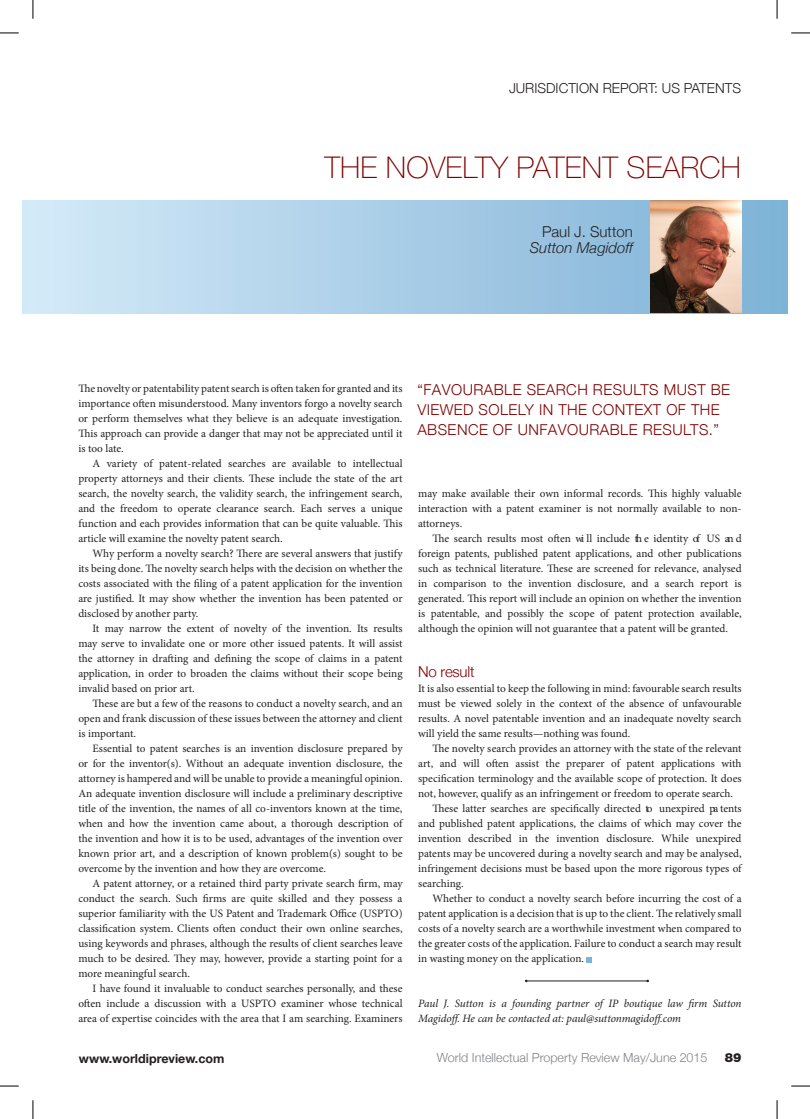
<style>
.page{position:relative;width:810px;height:1119px;background:#fff}
.page>*{position:absolute;margin:0;border:0;box-sizing:border-box;transform-origin:0 0}
.t1{font:100 30px "Helvetica Neue";letter-spacing:.005em;color:#800000}
.t2{font:300 15px/20px "Helvetica Neue";letter-spacing:.03em;color:#800000}
.t3{font:italic 300 15px "Helvetica Neue";color:#231f20}
.t4{font:300 15px "Helvetica Neue";color:#231f20}
.t5{font:300 15px "Helvetica Neue";letter-spacing:-.015em;color:#800000}
.t6{font:300 13.75px "Helvetica Neue";color:#231f20}
.t7{font:300 12.5px "Helvetica Neue";color:#808285}
.t8{font:700 12.5px "Helvetica Neue";color:#231f20}
.t9{font:900 12.5px "Helvetica Neue";color:#231f20}
.t10{font:11.25px/15px "Minion Pro";color:#231f20;text-align:justify}
.t11{font:italic 11.25px/15px "Minion Pro";letter-spacing:-.01em;color:#231f20}
</style>
<div class="page">
<div style="left:22px;top:201px;width:11px;height:112px;background:#d2e9f8"></div>
<svg style="left:33px;top:201px;width:755px;height:112px;background:#accfe8"></svg>
<svg style="left:587px;top:957px;width:5px;height:5px"></svg>
<hr style="left:526px;top:980px;width:122px;height:1px;background:#231f20">
<img style="left:651px;top:201px;width:90px;height:112px">
<svg style="left:0;top:32px;width:19px;height:2px"></svg>
<svg style="left:791px;top:32px;width:19px;height:2px"></svg>
<svg style="left:0;top:1085px;width:19px;height:1px"></svg>
<svg style="left:791px;top:1085px;width:19px;height:1px"></svg>
<svg style="left:32px;top:0;width:2px;height:19px"></svg>
<svg style="left:32px;top:1100px;width:2px;height:18px"></svg>
<svg style="left:776px;top:0;width:2px;height:19px"></svg>
<svg style="left:776px;top:1100px;width:2px;height:18px"></svg>
<p class="t6" style="left:509px;top:80px;width:233px">JURISDICTION REPORT: US PATENTS</p>
<h1 class="t1" style="left:325px;top:150px;width:418px">THE NOVELTY PATENT SEARCH</h1>
<h2 class="t4" style="left:542px;top:222px;width:92px">Paul J. Sutton</h2>
<h2 class="t3" style="left:530px;top:239px;width:105px">Sutton Magidoff</h2>
<p class="t10" style="left:78px;top:380px;width:326px">The novelty or patentability patent search is often taken for granted and its importance often misunderstood. Many inventors forgo a novelty search or perform themselves what they believe is an adequate investigation.<br>This approach can provide a danger that may not be appreciated until it is too late.</p>
<p class="t10" style="left:78px;top:455px;width:326px;text-indent:14px">A variety of patent-related searches are available to intellectual property attorneys and their clients. These include the state of the art search, the novelty search, the validity search, the infringement search, and the freedom to operate clearance search. Each serves a unique function and each provides information that can be quite valuable. This article will examine the novelty patent search.</p>
<p class="t10" style="left:78px;top:545px;width:326px;text-indent:14px">Why perform a novelty search? There are several answers that justify its being done. The novelty search helps with the decision on whether the costs associated with the filing of a patent application for the invention are justified. It may show whether the invention has been patented or disclosed by another party.</p>
<p class="t10" style="left:78px;top:620px;width:326px;text-indent:14px">It may narrow the extent of novelty of the invention. Its results may serve to invalidate one or more other issued patents. It will assist the attorney in drafting and defining the scope of claims in a patent application, in order to broaden the claims without their scope being invalid based on prior art.</p>
<p class="t10" style="left:78px;top:695px;width:326px;text-indent:14px">These are but a few of the reasons to conduct a novelty search, and an open and frank discussion of these issues between the attorney and client is important.</p>
<p class="t10" style="left:78px;top:740px;width:326px;text-indent:14px">Essential to patent searches is an invention disclosure prepared by or for the inventor(s). Without an adequate invention disclosure, the attorney is hampered and will be unable to provide a meaningful opinion.<br>An adequate invention disclosure will include a preliminary descriptive title of the invention, the names of all co-inventors known at the time, when and how the invention came about, a thorough description of the invention and how it is to be used, advantages of the invention over known prior art, and a description of known problem(s) sought to be overcome by the invention and how they are overcome.</p>
<p class="t10" style="left:78px;top:875px;width:326px;text-indent:14px">A patent attorney, or a retained third party private search firm, may conduct the search. Such firms are quite skilled and they possess a superior familiarity with the US Patent and Trademark Office (USPTO) classification system. Clients often conduct their own online searches, using keywords and phrases, although the results of client searches leave much to be desired. They may, however, provide a starting point for a more meaningful search.</p>
<p class="t10" style="left:78px;top:980px;width:326px;text-indent:14px">I have found it invaluable to conduct searches personally, and these often include a discussion with a USPTO examiner whose technical area of expertise coincides with the area that I am searching. Examiners</p>
<h2 class="t2" style="left:417px;top:379px;width:314px">“FAVOURABLE SEARCH RESULTS MUST BE<br>VIEWED SOLELY IN THE CONTEXT OF THE<br>ABSENCE OF UNFAVOURABLE RESULTS.”</h2>
<p class="t10" style="left:418px;top:485px;width:325px">may make available their own informal records. This highly valuable interaction with a patent examiner is not normally available to non&shy;attorneys.</p>
<p class="t10" style="left:418px;top:530px;width:325px;text-indent:14px">The search results most often wi ll include th e identity of US an d foreign patents, published patent applications, and other publications such as technical literature. These are screened for relevance, analysed in comparison to the invention disclosure, and a search report is generated. This report will include an opinion on whether the invention is patentable, and possibly the scope of patent protection available, although the opinion will not guarantee that a patent will be granted.</p>
<h2 class="t5" style="left:418px;top:662px;width:58px">No result</h2>
<p class="t10" style="left:418px;top:680px;width:325px">It is also essential to keep the following in mind: favourable search results must be viewed solely in the context of the absence of unfavourable results. A novel patentable invention and an inadequate novelty search will yield the same results—nothing was found.</p>
<p class="t10" style="left:432px;top:740px;width:311px">The novelty search provides an attorney with the state of the relevant</p>
<p class="t10" style="left:418px;top:755px;width:325px">art, and will often assist the preparer of patent applications with</p>
<p class="t10" style="left:418px;top:770px;width:325px">specification terminology and the available scope of protection. It does</p>
<p class="t10" style="left:418px;top:785px;width:317px">not, however, qualify as an infringement or freedom to operate search.</p>
<p class="t10" style="left:432px;top:800px;width:311px">These latter searches are specifically directed to unexpired pa tents</p>
<p class="t10" style="left:418px;top:815px;width:325px">and published patent applications, the claims of which may cover the</p>
<p class="t10" style="left:418px;top:830px;width:325px">invention described in the invention disclosure. While unexpired</p>
<p class="t10" style="left:418px;top:845px;width:325px">patents may be uncovered during a novelty search and may be analysed,</p>
<p class="t10" style="left:418px;top:860px;width:325px">infringement decisions must be based upon the more rigorous types of</p>
<p class="t10" style="left:418px;top:875px;width:47px">searching.</p>
<p class="t10" style="left:432px;top:890px;width:311px">Whether to conduct a novelty search before incurring the cost of a</p>
<p class="t10" style="left:418px;top:905px;width:325px">patent application is a decision that is up to the client. The relatively small</p>
<p class="t10" style="left:418px;top:920px;width:325px">costs of a novelty search are a worthwhile investment when compared to</p>
<p class="t10" style="left:418px;top:935px;width:325px">the greater costs of the application. Failure to conduct a search may result</p>
<p class="t10" style="left:418px;top:950px;width:167px">in wasting money on the application.</p>
<p class="t11" style="left:418px;top:995px;width:325px">Paul J. Sutton is a founding partner of IP boutique law firm Sutton<br>Magidoff. He can be contacted at: paul@suttonmagidoff.com</p>
<p class="t8" style="left:79px;top:1050px;width:147px">www.worldipreview.com</p>
<p class="t7" style="left:437px;top:1050px;width:272px">World Intellectual Property Review May/June 2015</p>
<p class="t9" style="left:725px;top:1050px;width:18px">89</p>
</div>
